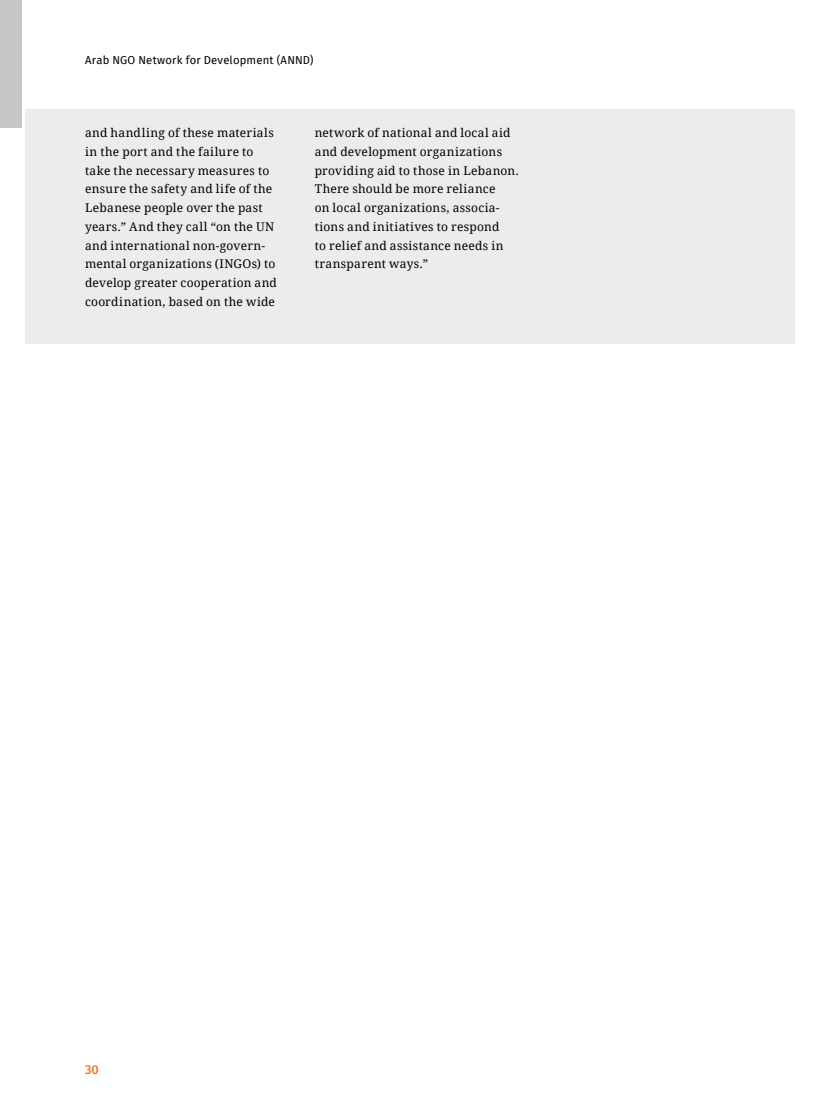
<style>
.page{position:relative;width:821px;height:1106px;background:#fff}
.page>*{position:absolute;margin:0;border:0;box-sizing:border-box;transform-origin:0 0}
.t1{font:500 12.75px "Fira Sans";color:#f07425}
.t2{font:12px/18.8px "Droid Serif";letter-spacing:.02em;color:#000}
.t3{font:11.25px "Fira Sans";letter-spacing:.015em;color:#000}
</style>
<div class="page">
<div style="left:0;top:0;width:21px;height:128px;background:#c5c7c7"></div>
<div style="left:26px;top:109px;width:769px;height:234px;background:#ececec"></div>
<p class="t3" style="left:85px;top:51px;width:230px">Arab NGO Network for Development (ANND)</p>
<p class="t2" style="left:85px;top:123px;width:193px">and handling of these materials in the port and the failure to take the necessary measures to ensure the safety and life of the<br>Lebanese people over the past years.” And they call “on the UN and international non-govern&shy;mental organizations (INGOs) to develop greater cooperation and coordination, based on the wide</p>
<p class="t2" style="left:315px;top:123px;width:206px">network of national and local aid and development organizations providing aid to those in Lebanon.<br>There should be more reliance<br>on local organizations, associa&shy;tions and initiatives to respond<br>to relief and assistance needs in transparent ways.”</p>
<p class="t1" style="left:85px;top:1059px;width:15px">30</p>
</div>
